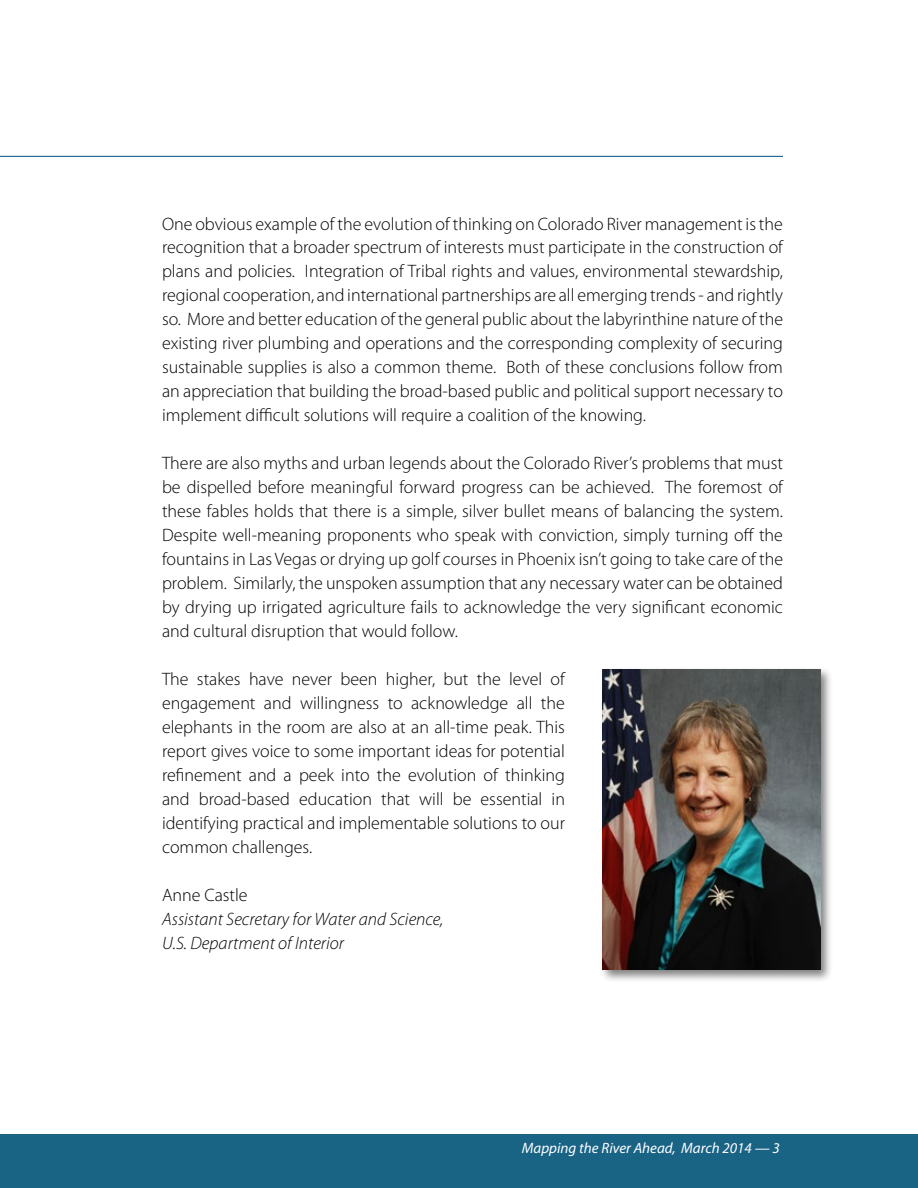
<style>
.page{position:relative;width:918px;height:1188px;background:#fff}
.page>*{position:absolute;margin:0;border:0;box-sizing:border-box;transform-origin:0 0}
.t1{font:300 18px/24px "Myriad Pro";color:#000;text-align:justify}
.t2{font:italic 300 18px/24px "Myriad Pro";color:#000}
.t3{font:italic 15px "Myriad Pro";color:#fff}
</style>
<div class="page">
<div style="left:0;top:1134px;width:918px;height:54px;background:#196385"></div>
<hr style="left:0;top:156px;width:783px;height:1px;background:#004d79">
<div style="left:599px;top:666px;width:234px;height:317px;background:#000;opacity:.5"></div>
<img style="left:603px;top:670px;width:217px;height:300px">
<p class="t1" style="left:162px;top:211px;width:623px">One obvious example of the evolution of thinking on Colorado River management is the recognition that a broader spectrum of interests must participate in the construction of plans and policies. Integration of Tribal rights and values, environmental stewardship, regional cooperation, and international partnerships are all emerging trends - and rightly so. More and better education of the general public about the labyrinthine nature of the existing river plumbing and operations and the corresponding complexity of securing sustainable supplies is also a common theme. Both of these conclusions follow from an appreciation that building the broad-based public and political support necessary to implement difficult solutions will require a coalition of the knowing.</p>
<p class="t1" style="left:162px;top:451px;width:623px">There are also myths and urban legends about the Colorado River’s problems that must be dispelled before meaningful forward progress can be achieved. The foremost of these fables holds that there is a simple, silver bullet means of balancing the system.<br>Despite well-meaning proponents who speak with conviction, simply turning off the fountains in Las Vegas or drying up golf courses in Phoenix isn’t going to take care of the problem. Similarly, the unspoken assumption that any necessary water can be obtained by drying up irrigated agriculture fails to acknowledge the very significant economic and cultural disruption that would follow.</p>
<p class="t1" style="left:162px;top:667px;width:404px">The stakes have never been higher, but the level of engagement and willingness to acknowledge all the elephants in the room are also at an all-time peak. This report gives voice to some important ideas for potential refinement and a peek into the evolution of thinking and broad-based education that will be essential in identifying practical and implementable solutions to our common challenges.</p>
<p class="t1" style="left:162px;top:883px;width:87px">Anne Castle</p>
<p class="t2" style="left:162px;top:907px;width:283px">Assistant Secretary for Water and Science,<br>U.S. Department of Interior</p>
<p class="t3" style="left:522px;top:1139px;width:260px">Mapping the River Ahead, March 2014 — 3</p>
</div>
